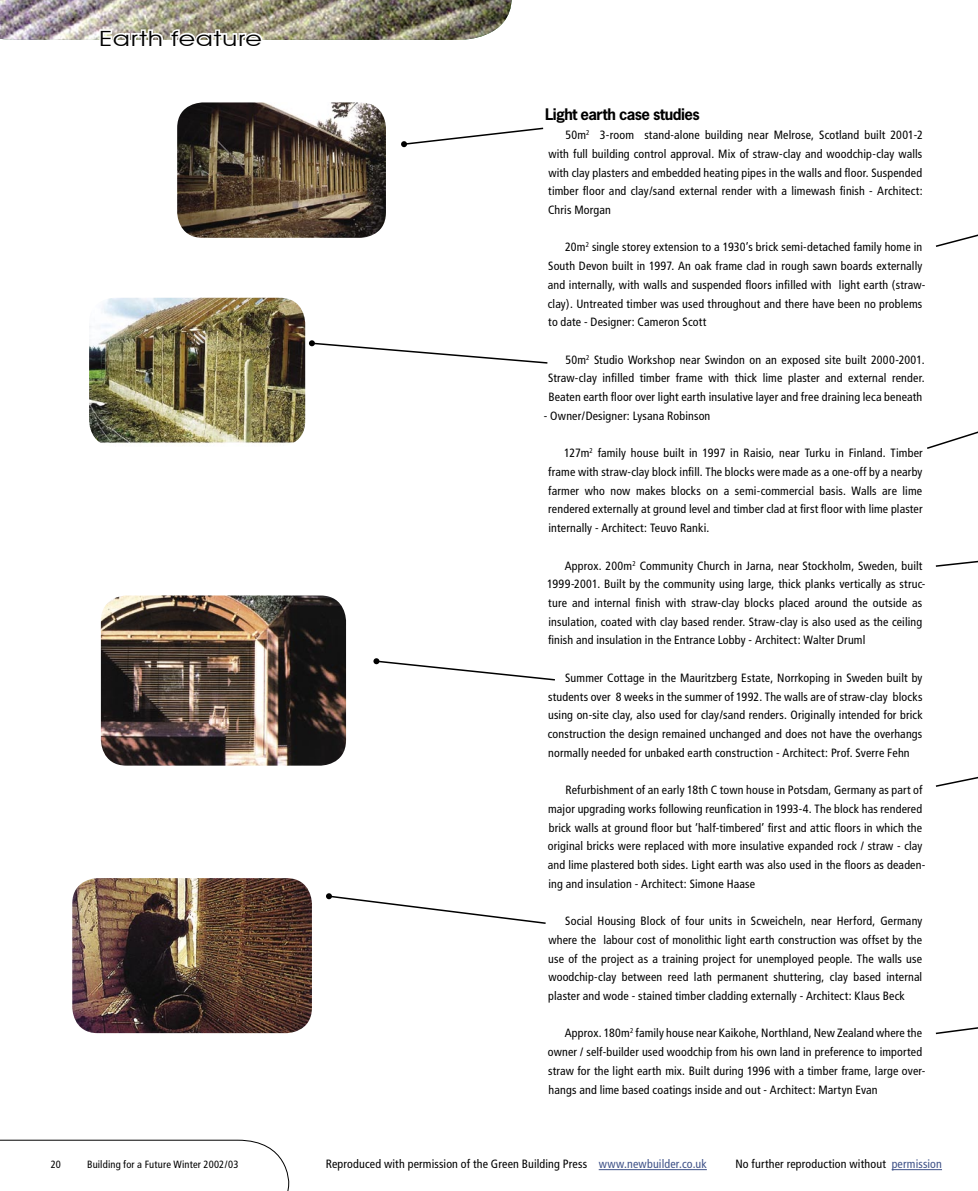
<style>
.page{position:relative;width:978px;height:1191px;background:#fff}
.page>*{position:absolute;margin:0;border:0;box-sizing:border-box;transform-origin:0 0}
.t1{font:21px "Avant Garde";letter-spacing:-.005em;color:#000;scale:1.25 1}
.t2{font:700 15px "News Gothic";letter-spacing:-.035em;color:#000}
.t3{font:condensed 12px/18.8px "Frutiger";letter-spacing:.015em;color:#000;text-align:justify}
.t4{font:condensed 10.5px "Frutiger";letter-spacing:.015em;color:#000}
.s1{color:#3f5288}
</style>
<div class="page">
<svg style="left:0;top:1139px;width:289px;height:52px"></svg>
<hr style="left:599px;top:1169px;width:108px;height:1px;background:#3f5288">
<hr style="left:892px;top:1169px;width:50px;height:1px;background:#3f5288">
<img style="left:0;top:0;width:512px;height:40px">
<img style="left:72px;top:878px;width:240px;height:155px">
<img style="left:177px;top:102px;width:209px;height:136px">
<img style="left:89px;top:298px;width:216px;height:146px">
<img style="left:101px;top:595px;width:245px;height:170px">
<svg style="left:401px;top:127px;width:143px;height:20px"></svg>
<svg style="left:935px;top:234px;width:43px;height:13px"></svg>
<svg style="left:309px;top:340px;width:239px;height:24px"></svg>
<svg style="left:927px;top:431px;width:51px;height:18px"></svg>
<svg style="left:935px;top:560px;width:43px;height:7px"></svg>
<svg style="left:373px;top:658px;width:182px;height:23px"></svg>
<svg style="left:935px;top:776px;width:43px;height:11px"></svg>
<svg style="left:326px;top:893px;width:220px;height:31px"></svg>
<svg style="left:935px;top:1027px;width:43px;height:8px"></svg>
<h1 class="t1" style="left:99px;top:26px;width:132px">Earth feature</h1>
<p class="t2" style="left:545px;top:105px;width:156px">Light earth case studies</p>
<p class="t3" style="left:548px;top:126px;width:376px;text-indent:17px">50m<sup>2</sup> 3-room stand-alone building near Melrose, Scotland built 2001-2 with full building control approval. Mix of straw-clay and woodchip-clay walls with clay plasters and embedded heating pipes in the walls and floor. Suspended timber floor and clay/sand external render with a limewash finish - Architect:<br>Chris Morgan</p>
<p class="t3" style="left:548px;top:238px;width:379px;text-align:left;text-indent:17px">20m<sup>2</sup> single storey extension to a 1930’s brick semi-detached family home in South Devon built in 1997. An oak frame clad in rough sawn boards externally and internally, with walls and suspended floors infilled with light earth (straw&shy;clay). Untreated timber was used throughout and there have been no problems to date - Designer: Cameron Scott</p>
<p class="t3" style="left:548px;top:350px;width:378px;text-indent:17px">50m<sup>2</sup> Studio Workshop near Swindon on an exposed site built 2000-2001.<br>Straw-clay infilled timber frame with thick lime plaster and external render.<br>Beaten earth floor over light earth insulative layer and free draining leca beneath</p>
<p class="t3" style="left:544px;top:406px;width:168px">- Owner/Designer: Lysana Robinson</p>
<p class="t3" style="left:548px;top:444px;width:376px;text-indent:16px">127m<sup>2</sup> family house built in 1997 in Raisio, near Turku in Finland. Timber frame with straw-clay block infill. The blocks were made as a one-off by a nearby farmer who now makes blocks on a semi-commercial basis. Walls are lime rendered externally at ground level and timber clad at first floor with lime plaster internally - Architect: Teuvo Ranki.</p>
<p class="t3" style="left:547px;top:556px;width:380px;text-align:left;text-indent:17px">Approx. 200m<sup>2</sup> Community Church in Jarna, near Stockholm, Sweden, built 1999-2001. Built by the community using large, thick planks vertically as struc&shy;ture and internal finish with straw-clay blocks placed around the outside as insulation, coated with clay based render. Straw-clay is also used as the ceiling finish and insulation in the Entrance Lobby - Architect: Walter Druml</p>
<p class="t3" style="left:548px;top:668px;width:376px;text-indent:17px">Summer Cottage in the Mauritzberg Estate, Norrkoping in Sweden built by students over 8 weeks in the summer of 1992. The walls are of straw-clay blocks using on-site clay, also used for clay/sand renders. Originally intended for brick construction the design remained unchanged and does not have the overhangs normally needed for unbaked earth construction - Architect: Prof. Sverre Fehn</p>
<p class="t3" style="left:548px;top:780px;width:379px;text-align:left;text-indent:18px">Refurbishment of an early 18th C town house in Potsdam, Germany as part of major upgrading works following reunfication in 1993-4. The block has rendered brick walls at ground floor but ‘half-timbered’ first and attic floors in which the original bricks were replaced with more insulative expanded rock / straw - clay and lime plastered both sides. Light earth was also used in the floors as deaden&shy;ing and insulation - Architect: Simone Haase</p>
<p class="t3" style="left:548px;top:911px;width:376px;text-indent:17px">Social Housing Block of four units in Scweicheln, near Herford, Germany where the labour cost of monolithic light earth construction was offset by the use of the project as a training project for unemployed people. The walls use woodchip-clay between reed lath permanent shuttering, clay based internal plaster and wode - stained timber cladding externally - Architect: Klaus Beck</p>
<p class="t3" style="left:548px;top:1024px;width:379px;text-align:left;text-indent:17px">Approx. 180m<sup>2</sup> family house near Kaikohe, Northland, New Zealand where the owner / self-builder used woodchip from his own land in preference to imported straw for the light earth mix. Built during 1996 with a timber frame, large over&shy;hangs and lime based coatings inside and out - Architect: Martyn Evan</p>
<p class="t4" style="left:51px;top:1158px;width:12px">20</p>
<p class="t4" style="left:87px;top:1158px;width:153px">Building for a Future Winter 2002/03</p>
<p class="t3" style="left:326px;top:1155px;width:383px">Reproduced with permission of the Green Building Press <span class="s1">www.newbuilder.co.uk</span></p>
<p class="t3" style="left:735px;top:1155px;width:208px">No further reproduction without <span class="s1">permission</span></p>
</div>
